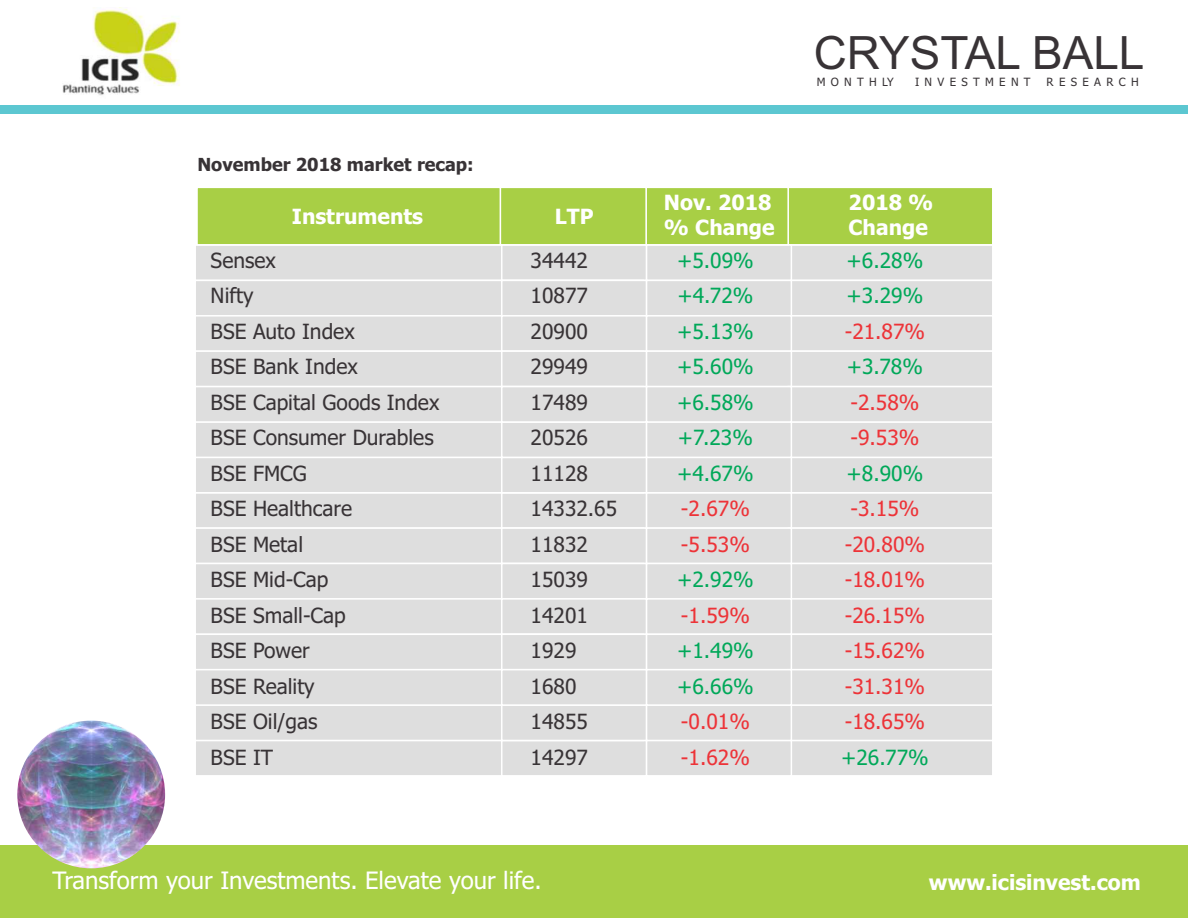
<style>
.page{position:relative;width:1188px;height:918px;background:#fff}
.page>*{position:absolute;margin:0;border:0;box-sizing:border-box;transform-origin:0 0}
.t1{font:45.9px "Arial";color:#383336}
.t2{font:24px "Tahoma";color:#fff}
.t3{font:21px "Tahoma";color:#383336}
.t4{font:21px/35.5px "Tahoma";color:#ed3338}
.t5{font:21px/35.5px "Tahoma";color:#00a859}
.t6{font:700 21px/25.3px "Tahoma";color:#fff}
.t7{font:700 18px "Tahoma";color:#383336}
.t8{font:11.4px "Tahoma";letter-spacing:.47em;color:#383336}
</style>
<div class="page">
<div style="left:0;top:105px;width:1188px;height:8px;background:#5cc7d1"></div>
<div style="left:0;top:845px;width:1188px;height:73px;background:#a8cf45"></div>
<img style="left:62px;top:7px;width:118px;height:89px">
<img style="left:17px;top:721px;width:148px;height:147px;border-radius:50%">
<svg style="left:196px;top:188px;width:796px;height:587px;background:#daded1"></svg>
<p class="t7" style="left:197px;top:158px;width:278px">November 2018 market recap:</p>
<p class="t6" style="left:292px;top:206px;width:133px">Instruments</p>
<p class="t6" style="left:555px;top:206px;width:40px">LTP</p>
<p class="t3" style="left:211px;top:252px;width:67px">Sensex</p>
<p class="t3" style="left:531px;top:252px;width:59px">34442</p>
<p class="t3" style="left:211px;top:287px;width:44px">Nifty</p>
<p class="t3" style="left:531px;top:287px;width:59px">10877</p>
<p class="t3" style="left:211px;top:323px;width:146px">BSE Auto Index</p>
<p class="t3" style="left:531px;top:323px;width:59px">20900</p>
<p class="t3" style="left:211px;top:358px;width:149px">BSE Bank Index</p>
<p class="t3" style="left:531px;top:358px;width:59px">29949</p>
<p class="t3" style="left:211px;top:394px;width:230px">BSE Capital Goods Index</p>
<p class="t3" style="left:531px;top:394px;width:59px">17489</p>
<p class="t3" style="left:211px;top:429px;width:225px">BSE Consumer Durables</p>
<p class="t3" style="left:531px;top:429px;width:59px">20526</p>
<p class="t3" style="left:211px;top:465px;width:98px">BSE FMCG</p>
<p class="t3" style="left:531px;top:465px;width:59px">11128</p>
<p class="t3" style="left:211px;top:500px;width:143px">BSE Healthcare</p>
<p class="t3" style="left:531px;top:500px;width:88px">14332.65</p>
<p class="t3" style="left:211px;top:536px;width:94px">BSE Metal</p>
<p class="t3" style="left:531px;top:536px;width:59px">11832</p>
<p class="t3" style="left:211px;top:571px;width:119px">BSE Mid-Cap</p>
<p class="t3" style="left:531px;top:571px;width:59px">15039</p>
<p class="t3" style="left:211px;top:607px;width:137px">BSE Small-Cap</p>
<p class="t3" style="left:531px;top:607px;width:59px">14201</p>
<p class="t3" style="left:211px;top:642px;width:101px">BSE Power</p>
<p class="t3" style="left:531px;top:642px;width:47px">1929</p>
<p class="t3" style="left:211px;top:678px;width:106px">BSE Reality</p>
<p class="t3" style="left:531px;top:678px;width:47px">1680</p>
<p class="t3" style="left:211px;top:713px;width:108px">BSE Oil/gas</p>
<p class="t3" style="left:531px;top:713px;width:59px">14855</p>
<p class="t3" style="left:211px;top:749px;width:64px">BSE IT</p>
<p class="t3" style="left:531px;top:749px;width:59px">14297</p>
<h1 class="t1" style="left:814px;top:36px;width:332px">CRYSTAL BALL</h1>
<p class="t8" style="left:817px;top:77px;width:78px">MONTHLY</p>
<p class="t8" style="left:915px;top:77px;width:117px">INVESTMENT</p>
<p class="t8" style="left:1047px;top:77px;width:94px">RESEARCH</p>
<p class="t6" style="left:664px;top:191px;width:112px">Nov. 2018 % Change</p>
<p class="t6" style="left:849px;top:191px;width:86px">2018 %<br>Change</p>
<p class="t5" style="left:677px;top:244px;width:78px">+5.09%</p>
<p class="t5" style="left:847px;top:244px;width:78px">+6.28%</p>
<p class="t5" style="left:678px;top:280px;width:77px">+4.72%</p>
<p class="t5" style="left:847px;top:280px;width:78px">+3.29%</p>
<p class="t5" style="left:677px;top:315px;width:78px">+5.13% +5.60%</p>
<p class="t4" style="left:845px;top:315px;width:82px">-21.87%</p>
<p class="t5" style="left:847px;top:351px;width:78px">+3.78%</p>
<p class="t5" style="left:677px;top:386px;width:78px;text-align:justify">+6.58% +7.23% +4.67%</p>
<p class="t4" style="left:850px;top:386px;width:70px">-2.58% -9.53%</p>
<p class="t5" style="left:847px;top:457px;width:78px">+8.90%</p>
<p class="t4" style="left:681px;top:493px;width:70px">-2.67%</p>
<p class="t4" style="left:850px;top:493px;width:70px">-3.15%</p>
<p class="t4" style="left:681px;top:528px;width:70px">-5.53%</p>
<p class="t4" style="left:845px;top:528px;width:82px">-20.80% -18.01%</p>
<p class="t4" style="left:681px;top:599px;width:70px">-1.59%</p>
<p class="t4" style="left:845px;top:599px;width:82px;text-align:justify">-26.15% -15.62% -31.31%</p>
<p class="t4" style="left:681px;top:706px;width:70px">-0.01%</p>
<p class="t4" style="left:845px;top:706px;width:82px">-18.65%</p>
<p class="t4" style="left:681px;top:741px;width:70px">-1.62%</p>
<p class="t5" style="left:677px;top:564px;width:78px">+2.92%</p>
<p class="t5" style="left:677px;top:635px;width:78px">+1.49% +6.66%</p>
<p class="t5" style="left:841px;top:741px;width:89px">+26.77%</p>
<p class="t2" style="left:53px;top:871px;width:491px">Transform your Investments. Elevate your life.</p>
<p class="t6" style="left:929px;top:871px;width:213px">www.icisinvest.com</p>
</div>
